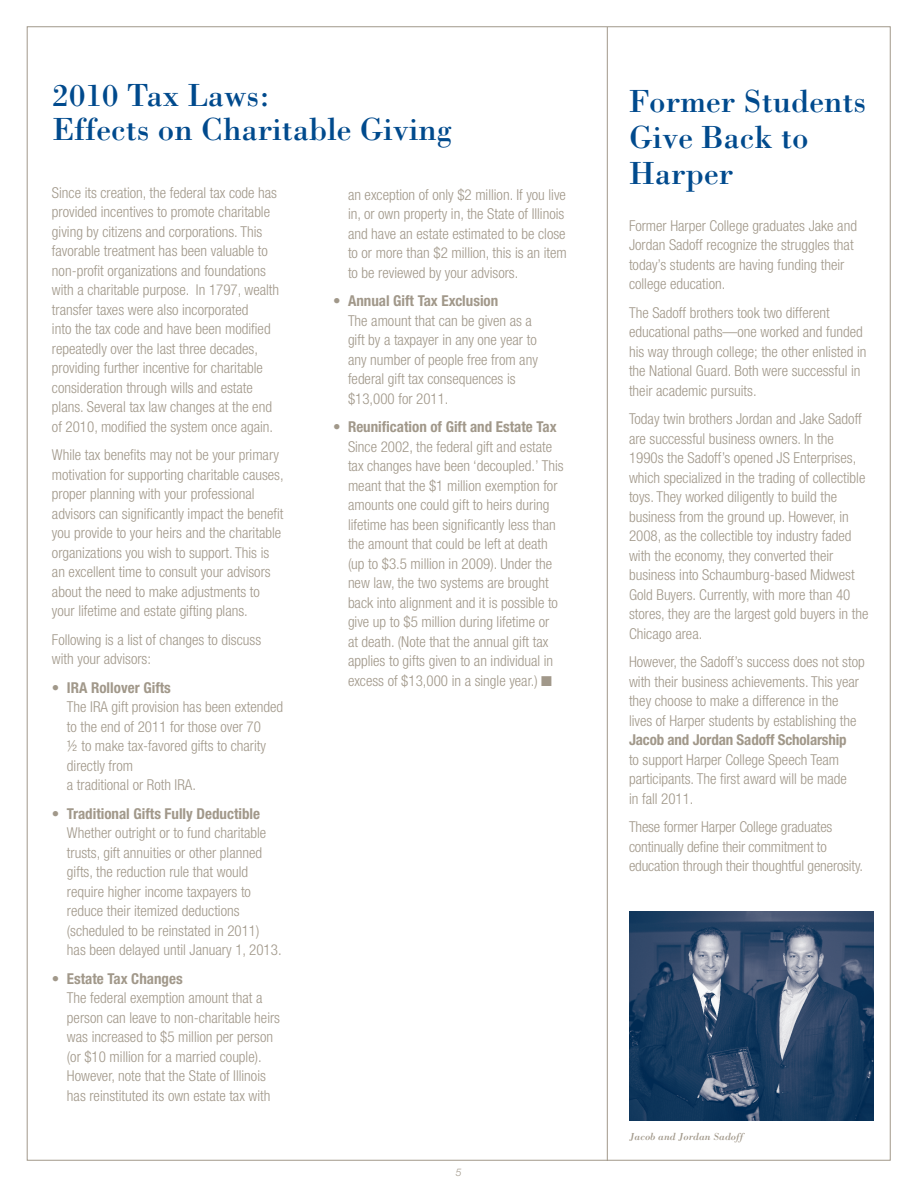
<style>
.page{position:relative;width:918px;height:1188px;background:#fff}
.page>*{position:absolute;margin:0;border:0;box-sizing:border-box;transform-origin:0 0}
.t1{font:33px/36px "Bodoni";color:#004a8d}
.t2{font:300 condensed 15px/19.5px "Helvetica Neue LT Std";color:#a1988a}
.t3{font:700 condensed 15px "Helvetica Neue LT Std";color:#a1988a}
.t4{font:italic 10.5px "Bodoni";color:#a1988a}
.t5{font:italic 300 10.5px "Helvetica Neue LT Std";color:#a1988a}
</style>
<div class="page">
<hr style="left:607px;top:27px;width:1px;height:1134px;background:#a1988a">
<img style="left:629px;top:911px;width:244px;height:209px">
<h1 class="t1" style="left:53px;top:77px;width:400px;line-height:34.5px">2010 Tax Laws:<br>Effects on Charitable Giving</h1>
<p class="t2" style="left:52px;top:183px;width:229px">Since its creation, the federal tax code has provided incentives to promote charitable giving by citizens and corporations. This favorable treatment has been valuable to non-profit organizations and foundations with a charitable purpose. In 1797, wealth transfer taxes were also incorporated<br>into the tax code and have been modified repeatedly over the last three decades, providing further incentive for charitable consideration through wills and estate plans. Several tax law changes at the end of 2010, modified the system once again.</p>
<p class="t2" style="left:52px;top:445px;width:233px">While tax benefits may not be your primary motivation for supporting charitable causes, proper planning with your professional advisors can significantly impact the benefit you provide to your heirs and the charitable organizations you wish to support. This is an excellent time to consult your advisors about the need to make adjustments to your lifetime and estate gifting plans.</p>
<p class="t2" style="left:52px;top:630px;width:211px">Following is a list of changes to discuss with your advisors:</p>
<p class="t3" style="left:52px;top:678px;width:120px">• IRA Rollover Gifts</p>
<p class="t2" style="left:67px;top:697px;width:218px">The IRA gift provision has been extended to the end of 2011 for those over 70<br>½ to make tax-favored gifts to charity directly from<br>a traditional or Roth IRA.</p>
<p class="t3" style="left:52px;top:804px;width:210px">• Traditional Gifts Fully Deductible</p>
<p class="t2" style="left:67px;top:823px;width:216px">Whether outright or to fund charitable trusts, gift annuities or other planned gifts, the reduction rule that would require higher income taxpayers to reduce their itemized deductions (scheduled to be reinstated in 2011) has been delayed until January 1, 2013.</p>
<p class="t3" style="left:52px;top:969px;width:132px">• Estate Tax Changes</p>
<p class="t2" style="left:67px;top:988px;width:215px">The federal exemption amount that a person can leave to non-charitable heirs was increased to $5 million per person (or $10 million for a married couple).<br>However, note that the State of Illinois has reinstituted its own estate tax with</p>
<p class="t2" style="left:348px;top:185px;width:220px">an exception of only $2 million. If you live in, or own property in, the State of Illinois and have an estate estimated to be close to or more than $2 million, this is an item to be reviewed by your advisors.</p>
<p class="t3" style="left:333px;top:292px;width:167px">• Annual Gift Tax Exclusion</p>
<p class="t2" style="left:348px;top:311px;width:191px">The amount that can be given as a gift by a taxpayer in any one year to any number of people free from any federal gift tax consequences is $13,000 for 2011.</p>
<p class="t3" style="left:333px;top:418px;width:225px">• Reunification of Gift and Estate Tax</p>
<p class="t2" style="left:348px;top:437px;width:217px">Since 2002, the federal gift and estate tax changes have been ‘decoupled.’ This meant that the $1 million exemption for amounts one could gift to heirs during lifetime has been significantly less than the amount that could be left at death (up to $3.5 million in 2009). Under the new law, the two systems are brought back into alignment and it is possible to give up to $5 million during lifetime or<br>at death. (Note that the annual gift tax applies to gifts given to an individual in excess of $13,000 in a single year.) ■</p>
<p class="t5" style="left:456px;top:1166px;width:7px">5</p>
<h1 class="t1" style="left:629px;top:83px;width:239px">Former Students<br>Give Back to<br>Harper</h1>
<p class="t2" style="left:629px;top:215px;width:229px">Former Harper College graduates Jake and Jordan Sadoff recognize the struggles that today’s students are having funding their college education.</p>
<p class="t2" style="left:629px;top:302px;width:239px">The Sadoff brothers took two different educational paths—one worked and funded his way through college; the other enlisted in the National Guard. Both were successful in their academic pursuits.</p>
<p class="t2" style="left:629px;top:409px;width:241px">Today twin brothers Jordan and Jake Sadoff are successful business owners. In the 1990s the Sadoff’s opened JS Enterprises, which specialized in the trading of collectible toys. They worked diligently to build the business from the ground up. However, in 2008, as the collectible toy industry faded with the economy, they converted their business into Schaumburg-based Midwest Gold Buyers. Currently, with more than 40 stores, they are the largest gold buyers in the Chicago area.</p>
<p class="t2" style="left:629px;top:652px;width:237px">However, the Sadoff’s success does not stop with their business achievements. This year they choose to make a difference in the lives of Harper students by establishing the</p>
<p class="t3" style="left:629px;top:731px;width:219px">Jacob and Jordan Sadoff Scholarship</p>
<p class="t2" style="left:629px;top:749px;width:219px">to support Harper College Speech Team participants. The first award will be made in fall 2011.</p>
<p class="t2" style="left:629px;top:817px;width:236px">These former Harper College graduates continually define their commitment to education through their thoughtful generosity.</p>
<p class="t4" style="left:629px;top:1130px;width:115px">Jacob and Jordan Sadoff</p>
</div>
